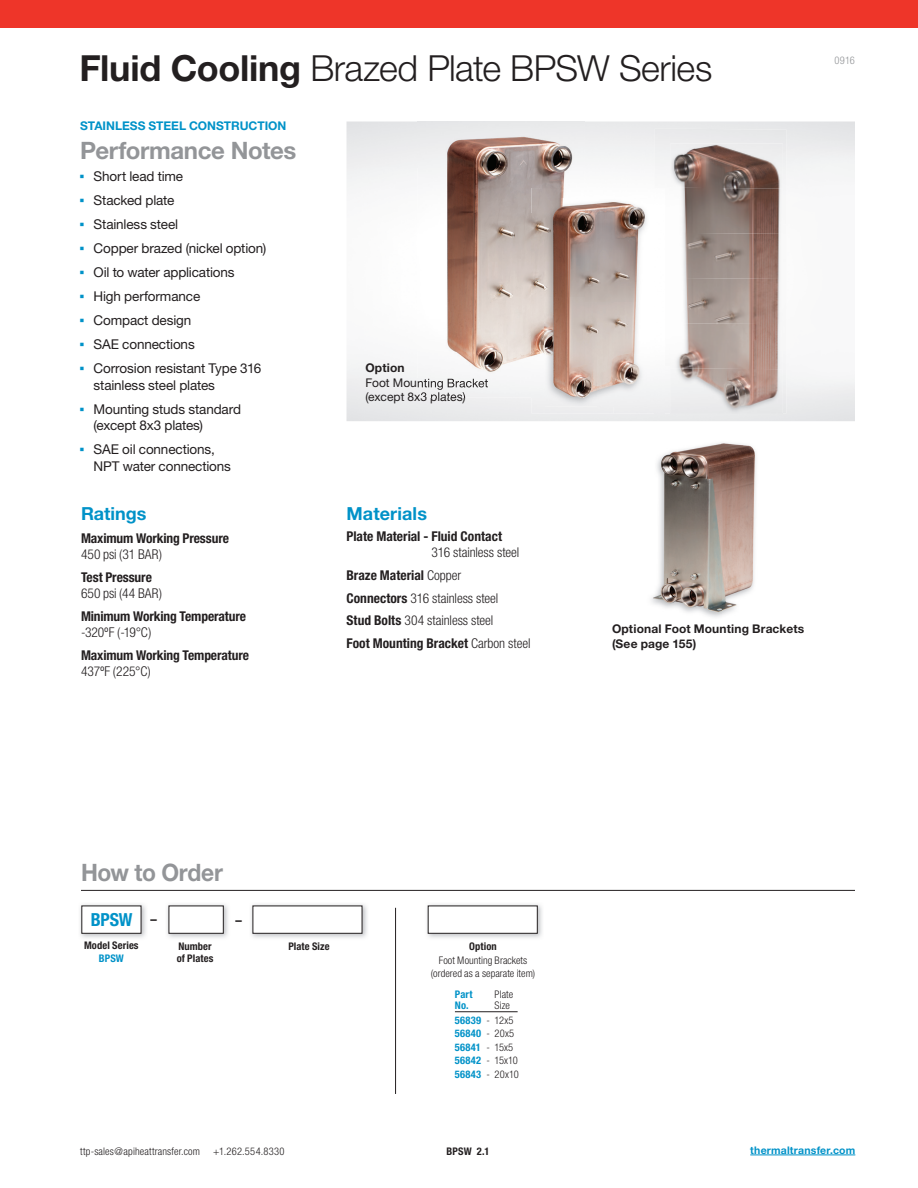
<style>
.page{position:relative;width:918px;height:1188px;background:#fff}
.page>*{position:absolute;margin:0;border:0;box-sizing:border-box;transform-origin:0 0}
.t1{font:300 36px "Helvetica Neue LT Std";letter-spacing:-.015em;color:#231f20}
.t2{font:700 24px "Helvetica Neue LT Std";letter-spacing:-.015em;color:#939598}
.t3{font:700 24px "Helvetica Neue LT Std";letter-spacing:-.015em;color:#939598;scale:.95 1}
.t4{font:700 18px "Helvetica Neue LT Std";letter-spacing:.005em;color:#0092c8}
.t5{font:700 condensed 18px "Helvetica Neue";color:#0092c8}
.t6{font:13.5px/16.5px "Helvetica Neue LT Std";letter-spacing:-.01em;color:#231f20}
.t7{font:300 condensed 13.5px/22.5px "Helvetica Neue";letter-spacing:-.005em;color:#231f20}
.t8{font:700 condensed 13.5px "Helvetica Neue";letter-spacing:-.01em;color:#231f20}
.t9{font:700 condensed 13.5px "Helvetica Neue";letter-spacing:-.01em;color:#231f20;scale:.95 1}
.t10{font:700 12px/15px "Helvetica Neue LT Std";letter-spacing:.01em;color:#231f20}
.t11{font:700 12px "Helvetica Neue LT Std";color:#0092c8}
.t12{font:12px "Helvetica Neue LT Std";color:#231f20}
.t13{font:300 condensed 10.5px/13.5px "Helvetica Neue";letter-spacing:.01em;color:#231f20}
.t14{font:700 condensed 10.5px/12px "Helvetica Neue";letter-spacing:.01em;color:#231f20}
.t15{font:300 condensed 10.5px "Helvetica Neue LT Std";letter-spacing:.005em;color:#231f20}
.t16{font:700 10.5px "Helvetica Neue LT Std";letter-spacing:.02em;color:#0092c8}
.t17{font:700 condensed 10.5px "Helvetica Neue";letter-spacing:.01em;color:#0092c8}
.t18{font:300 condensed 10.5px "Helvetica Neue";color:#939598}
.s1{font-weight:700}
.s2{font-family:"Universal Newswith Comm Pi";color:#0092c8}
.s3{font-weight:700;color:#0092c8}
</style>
<div class="page">
<div style="left:0;top:0;width:918px;height:28px;background:#ee3529"></div>
<hr style="left:750px;top:1155px;width:105px;height:1px;background:#0092c8">
<img style="left:346px;top:122px;width:509px;height:299px">
<img style="left:167px;top:904px;width:61px;height:34px">
<svg style="left:169px;top:906px;width:55px;height:28px"></svg>
<img style="left:80px;top:904px;width:66px;height:34px">
<svg style="left:81px;top:906px;width:60px;height:28px"></svg>
<img style="left:251px;top:904px;width:116px;height:34px">
<svg style="left:253px;top:906px;width:109px;height:28px"></svg>
<img style="left:427px;top:904px;width:115px;height:34px">
<svg style="left:428px;top:906px;width:110px;height:28px"></svg>
<hr style="left:455px;top:1011px;width:63px;height:1px;background:#231f20">
<hr style="left:395px;top:908px;width:1px;height:186px;background:#231f20">
<img style="left:651px;top:443px;width:105px;height:174px">
<img style="left:651px;top:443px;width:29px;height:36px">
<img style="left:726px;top:443px;width:30px;height:36px">
<img style="left:670px;top:176px;width:113px;height:238px">
<img style="left:654px;top:129px;width:90px;height:47px">
<img style="left:744px;top:129px;width:42px;height:96px">
<img style="left:654px;top:176px;width:16px;height:95px">
<img style="left:783px;top:225px;width:3px;height:188px">
<img style="left:664px;top:271px;width:6px;height:95px">
<img style="left:664px;top:366px;width:6px;height:47px">
<img style="left:418px;top:122px;width:125px;height:91px">
<img style="left:543px;top:122px;width:41px;height:66px">
<img style="left:418px;top:213px;width:113px;height:185px">
<img style="left:418px;top:379px;width:70px;height:11px">
<img style="left:418px;top:392px;width:47px;height:6px">
<img style="left:584px;top:188px;width:70px;height:45px">
<img style="left:649px;top:233px;width:5px;height:90px">
<img style="left:613px;top:323px;width:41px;height:90px">
<img style="left:531px;top:398px;width:82px;height:15px">
<img style="left:654px;top:188px;width:10px;height:225px">
<img style="left:531px;top:188px;width:53px;height:52px">
<img style="left:531px;top:240px;width:14px;height:158px">
<img style="left:584px;top:198px;width:65px;height:157px">
<img style="left:545px;top:355px;width:104px;height:52px">
<img style="left:545px;top:198px;width:39px;height:200px">
<hr style="left:81px;top:890px;width:774px;height:1px;background:#231f20">
<h1 class="t1" style="left:80px;top:46px;width:634px"><span class="s1">Fluid Cooling</span> Brazed Plate BPSW Series</h1>
<p class="t11" style="left:80px;top:118px;width:208px">STAINLESS STEEL CONSTRUCTION</p>
<h2 class="t2" style="left:80px;top:135px;width:218px">Performance Notes</h2>
<p class="t6" style="left:80px;top:168px;width:105px"><span class="s2">▪</span> Short lead time</p>
<p class="t6" style="left:80px;top:192px;width:96px"><span class="s2">▪</span> Stacked plate</p>
<p class="t6" style="left:80px;top:216px;width:100px"><span class="s2">▪</span> Stainless steel</p>
<p class="t6" style="left:80px;top:240px;width:188px"><span class="s2">▪</span> Copper brazed (nickel option)</p>
<p class="t6" style="left:80px;top:264px;width:156px"><span class="s2">▪</span> Oil to water applications</p>
<p class="t6" style="left:80px;top:288px;width:122px"><span class="s2">▪</span> High performance</p>
<p class="t6" style="left:80px;top:312px;width:113px"><span class="s2">▪</span> Compact design</p>
<p class="t6" style="left:80px;top:336px;width:116px"><span class="s2">▪</span> SAE connections</p>
<p class="t6" style="left:94px;top:360px;width:169px;text-indent:-14px"><span class="s2">▪</span> Corrosion resistant Type 316 stainless steel plates</p>
<p class="t6" style="left:94px;top:400px;width:149px;text-indent:-14px"><span class="s2">▪</span> Mounting studs standard (except 8x3 plates)</p>
<p class="t6" style="left:94px;top:441px;width:139px;text-indent:-14px"><span class="s2">▪</span> SAE oil connections,<br>NPT water connections</p>
<h3 class="t4" style="left:81px;top:502px;width:67px">Ratings</h3>
<p class="t8" style="left:81px;top:530px;width:150px">Maximum Working Pressure</p>
<p class="t7" style="left:81px;top:543px;width:83px">450 psi (31 BAR)</p>
<p class="t8" style="left:81px;top:569px;width:72px">Test Pressure</p>
<p class="t7" style="left:81px;top:582px;width:83px">650 psi (44 BAR)</p>
<p class="t8" style="left:81px;top:608px;width:167px">Minimum Working Temperature</p>
<p class="t7" style="left:81px;top:621px;width:72px">-320ºF (-19°C)</p>
<p class="t8" style="left:81px;top:647px;width:170px">Maximum Working Temperature</p>
<p class="t7" style="left:81px;top:660px;width:71px">437ºF (225°C)</p>
<p class="t10" style="left:365px;top:360px;width:41px">Option</p>
<p class="t12" style="left:365px;top:389px;width:102px">(except 8x3 plates)</p>
<h3 class="t4" style="left:346px;top:502px;width:82px">Materials</h3>
<p class="t8" style="left:346px;top:528px;width:157px">Plate Material - Fluid Contact</p>
<p class="t7" style="left:346px;top:541px;width:186px;text-indent:85px">316 stainless steel<br><span class="s1">Braze Material</span> Copper<br><span class="s1">Connectors</span> 316 stainless steel<br><span class="s1">Stud Bolts</span> 304 stainless steel<br><span class="s1">Foot Mounting Bracket</span> Carbon steel</p>
<p class="t10" style="left:612px;top:621px;width:194px">Optional Foot Mounting Brackets (See page 155)</p>
<p class="t18" style="left:835px;top:54px;width:22px">0916</p>
<h2 class="t3" style="left:81px;top:858px;width:151px">How to Order</h2>
<h3 class="t5" style="left:91px;top:909px;width:43px">BPSW</h3>
<p class="t14" style="left:84px;top:939px;width:56px">Model Series</p>
<p class="t17" style="left:99px;top:952px;width:27px">BPSW</p>
<p class="t9" style="left:151px;top:911px;width:8px">–</p>
<p class="t14" style="left:177px;top:940px;width:38px">Number of Plates</p>
<p class="t9" style="left:236px;top:912px;width:8px">–</p>
<p class="t14" style="left:288px;top:941px;width:43px">Plate Size</p>
<p class="t14" style="left:469px;top:940px;width:29px">Option</p>
<p class="t13" style="left:439px;top:953px;width:90px">Foot Mounting Brackets</p>
<p class="t15" style="left:431px;top:968px;width:106px">(ordered as a separate item)</p>
<p class="t17" style="left:455px;top:988px;width:19px">Part</p>
<p class="t13" style="left:495px;top:988px;width:20px">Plate</p>
<p class="t17" style="left:455px;top:998px;width:15px">No.</p>
<p class="t13" style="left:455px;top:997px;width:60px;line-height:15px;text-indent:40px">Size<br><span class="s3">56839</span> - 12x5</p>
<p class="t13" style="left:455px;top:1027px;width:65px"><span class="s3">56840</span> - 20x5<br><span class="s3">56841</span> - 15x5<br><span class="s3">56842</span> - 15x10<br><span class="s3">56843</span> - 20x10</p>
<p class="t13" style="left:80px;top:1144px;width:206px">ttp-sales@apiheattransfer.com +1.262.554.8330</p>
<p class="t16" style="left:750px;top:1144px;width:107px">thermaltransfer.com</p>
<p class="t14" style="left:447px;top:1145px;width:44px">BPSW 2.1</p>
</div>
